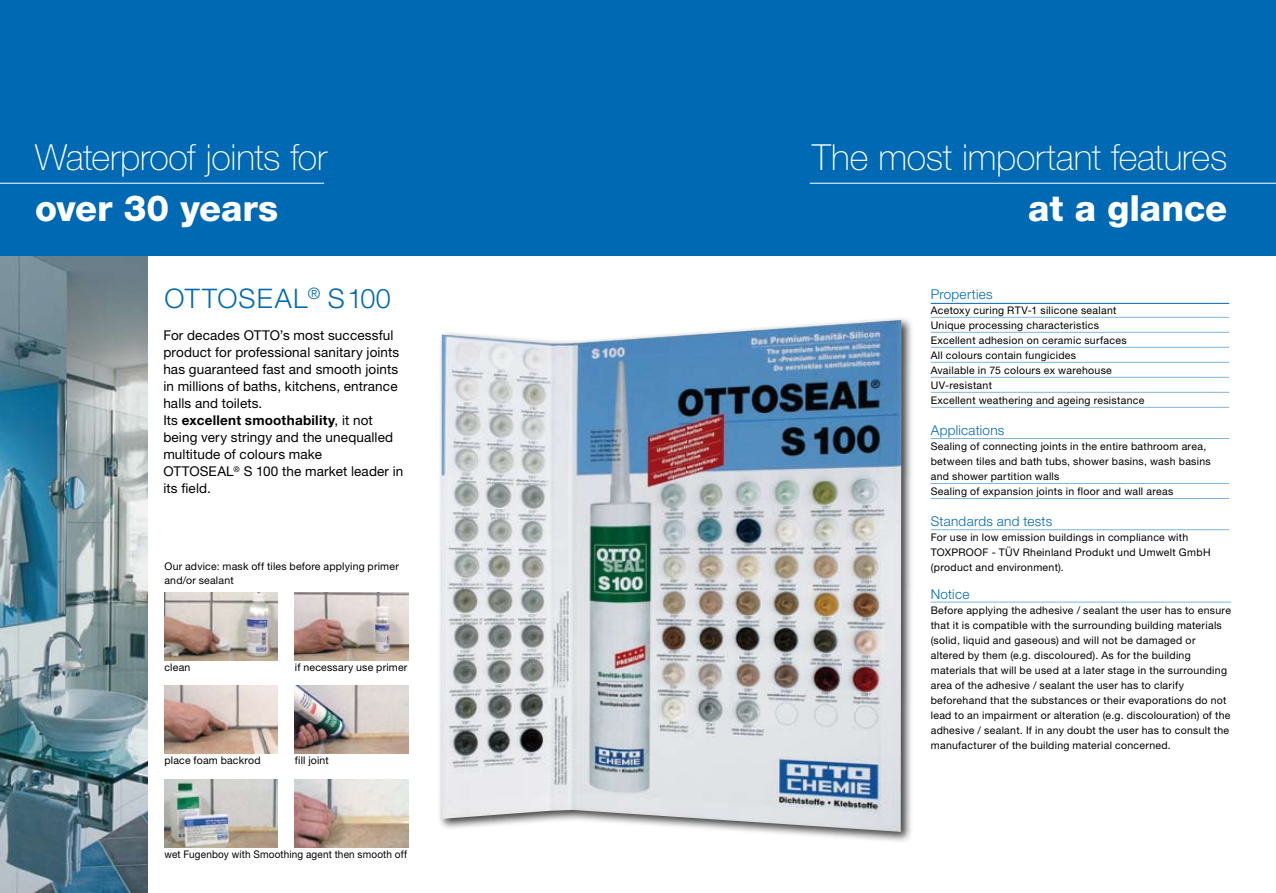
<style>
.page{position:relative;width:1276px;height:893px;background:#fff}
.page>*{position:absolute;margin:0;border:0;box-sizing:border-box;transform-origin:0 0}
.t1{font:100 36px "Helvetica Neue LT Pro";letter-spacing:-.01em;color:#fff}
.t2{font:800 36px "Helvetica Neue LT Pro";color:#fff}
.t3{font:300 27px "Helvetica Neue LT Pro";letter-spacing:.04em;color:#0069b3}
.t4{font:13.5px/17px "Helvetica Neue LT Pro";letter-spacing:.01em;color:#000}
.t5{font:300 13.5px "Helvetica Neue LT Pro";letter-spacing:.02em;color:#0069b3}
.t6{font:10.5px/15px "Helvetica Neue LT Pro";letter-spacing:.025em;color:#000}
.t7{font:10.5px "Helvetica Neue LT Pro";letter-spacing:.025em;color:#000;scale:.95 1}
.s1{font-weight:700}
</style>
<div class="page">
<img style="left:0;top:255px;width:147px;height:638px">
<div style="left:0;top:0;width:1276px;height:255px;background:#0069b3"></div>
<div style="left:437px;top:316px;width:499px;height:568px;background:#000;opacity:.75"></div>
<img style="left:441px;top:320px;width:460px;height:512px">
<hr style="left:930px;top:303px;width:299px;height:1px;background:#0069b3">
<hr style="left:930px;top:317px;width:299px;height:1px;background:#80b4d9">
<hr style="left:930px;top:332px;width:299px;height:1px;background:#80b4d9">
<hr style="left:930px;top:347px;width:299px;height:1px;background:#80b4d9">
<hr style="left:930px;top:362px;width:299px;height:1px;background:#80b4d9">
<hr style="left:930px;top:377px;width:299px;height:1px;background:#80b4d9">
<hr style="left:930px;top:392px;width:299px;height:1px;background:#80b4d9">
<hr style="left:930px;top:407px;width:299px;height:1px;background:#80b4d9">
<hr style="left:930px;top:438px;width:299px;height:1px;background:#80b4d9">
<hr style="left:930px;top:483px;width:299px;height:1px;background:#80b4d9">
<hr style="left:930px;top:498px;width:299px;height:1px;background:#80b4d9">
<hr style="left:930px;top:529px;width:299px;height:1px;background:#80b4d9">
<img style="left:164px;top:592px;width:114px;height:68px">
<img style="left:295px;top:592px;width:113px;height:68px">
<img style="left:164px;top:686px;width:114px;height:68px">
<img style="left:295px;top:686px;width:113px;height:68px">
<img style="left:164px;top:779px;width:114px;height:68px">
<img style="left:295px;top:779px;width:113px;height:68px">
<hr style="left:930px;top:602px;width:301px;height:1px;background:#80b4d9">
<hr style="left:809px;top:183px;width:467px;height:1px;background:#fff">
<hr style="left:0;top:183px;width:324px;height:1px;background:#fff">
<h1 class="t1" style="left:35px;top:137px;width:294px">Waterproof joints for</h1>
<h1 class="t2" style="left:35px;top:187px;width:245px">over 30 years</h1>
<h1 class="t1" style="left:812px;top:137px;width:416px">The most important features</h1>
<h1 class="t2" style="left:1028px;top:187px;width:201px">at a glance</h1>
<h2 class="t3" style="left:164px;top:282px;width:228px">OTTOSEAL<sup>®</sup> S100</h2>
<p class="t5" style="left:930px;top:286px;width:63px">Properties</p>
<p class="t6" style="left:930px;top:302px;width:215px">Acetoxy curing RTV-1 silicone sealant Unique processing characteristics Excellent adhesion on ceramic surfaces<br>All colours contain fungicides<br>Available in 75 colours ex warehouse UV-resistant<br>Excellent weathering and ageing resistance</p>
<p class="t5" style="left:930px;top:422px;width:75px">Applications</p>
<p class="t6" style="left:930px;top:439px;width:281px">Sealing of connecting joints in the entire bathroom area, between tiles and bath tubs, shower basins, wash basins and shower partition walls<br>Sealing of expansion joints in floor and wall areas</p>
<p class="t5" style="left:930px;top:513px;width:123px">Standards and tests</p>
<p class="t6" style="left:930px;top:530px;width:281px">For use in low emission buildings in compliance with<br>TOXPROOF - TÜV Rheinland Produkt und Umwelt GmbH (product and environment).</p>
<p class="t4" style="left:163px;top:327px;width:241px">For decades OTTO’s most successful product for professional sanitary joints has guaranteed fast and smooth joints in millions of baths, kitchens, entrance halls and toilets.<br>Its <span class="s1">excellent smoothability</span>, it not being very stringy and the unequalled multitude of colours make<br>OTTOSEAL<sup>®</sup> S 100 the market leader in its field.</p>
<p class="t6" style="left:164px;top:560px;width:236px;line-height:13.5px">Our advice: mask off tiles before applying primer and/or sealant</p>
<p class="t6" style="left:164px;top:659px;width:27px">clean</p>
<p class="t6" style="left:295px;top:659px;width:114px">if necessary use primer</p>
<p class="t6" style="left:164px;top:753px;width:98px">place foam backrod</p>
<p class="t6" style="left:295px;top:753px;width:35px">fill joint</p>
<p class="t7" style="left:164px;top:848px;width:257px">wet Fugenboy with Smoothing agent then smooth off</p>
<p class="t5" style="left:930px;top:585px;width:40px">Notice</p>
<p class="t6" style="left:930px;top:602px;width:302px">Before applying the adhesive / sealant the user has to ensure that it is compatible with the surrounding building materials (solid, liquid and gaseous) and will not be damaged or altered by them (e.g. discoloured). As for the building materials that will be used at a later stage in the surrounding area of the adhesive / sealant the user has to clarify beforehand that the substances or their evaporations do not lead to an impairment or alteration (e.g. discolouration) of the adhesive / sealant. If in any doubt the user has to consult the manufacturer of the building material concerned.</p>
</div>
